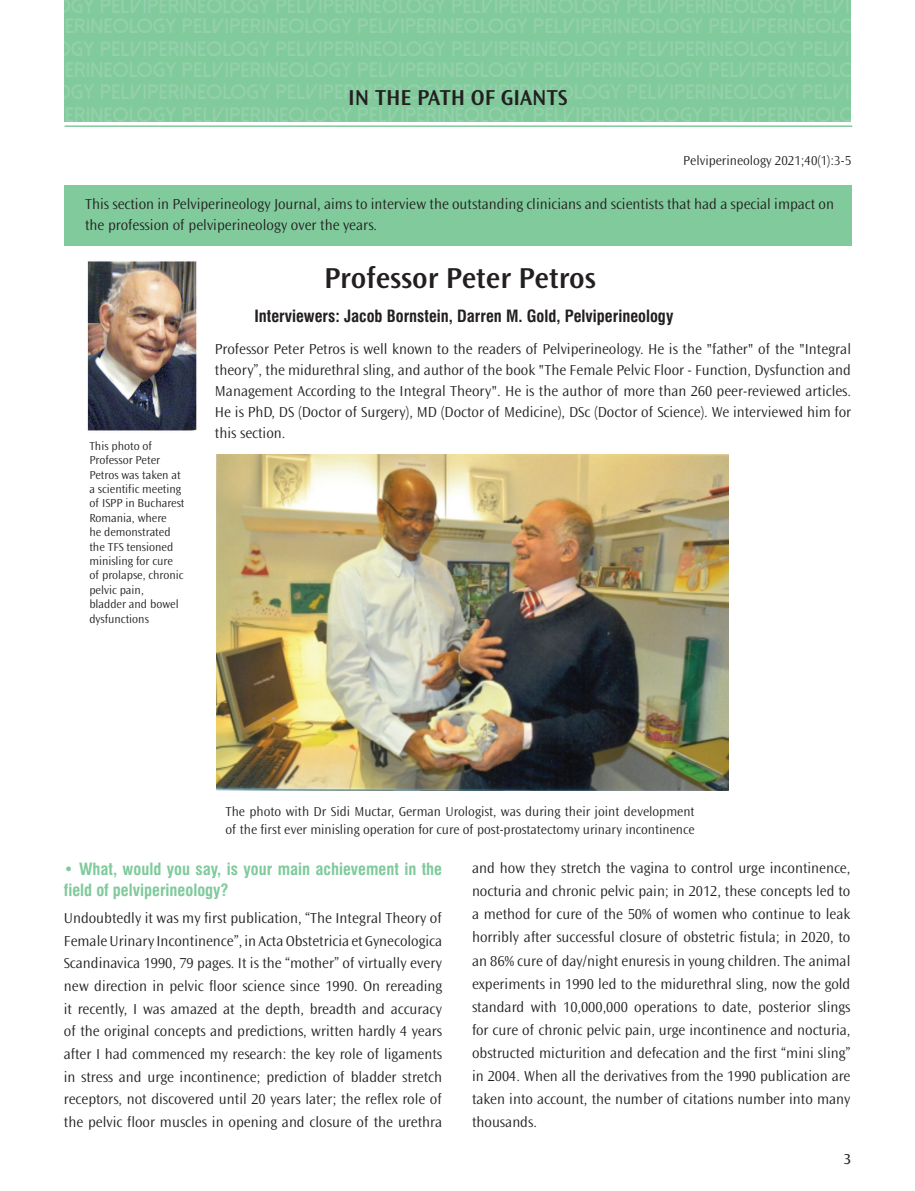
<style>
.page{position:relative;width:915px;height:1191px;background:#fff}
.page>*{position:absolute;margin:0;border:0;box-sizing:border-box;transform-origin:0 0}
.t1{font:600 30px "Ocean Sans Std";color:#231f20}
.t2{font:600 22.5px "Ocean Sans Std";color:#231f20}
.t3{font:16.5px/21.1px "Swiss Condensed Bold Tr";color:#80ca9c}
.t4{font:16.5px "Swiss Condensed Bold Tr";color:#231f20}
.t5{font:300 15px/23.1px "Ocean Sans Std";color:#231f20;text-align:justify}
.t6{font:15px "Ocean Sans Std";color:#231f20}
.t7{font:300 13.5px/18px "Ocean Sans Std";color:#231f20}
.t8{font:300 12px/14.4px "Ocean Sans Std";color:#231f20}
</style>
<div class="page">
<div style="left:64px;top:0;width:786px;height:122px;background:#80ca9c"></div>
<hr style="left:65px;top:125px;width:787px;height:2px;background:#80ca9c">
<div style="left:64px;top:185px;width:786px;height:61px;background:#80ca9c"></div>
<img style="left:87px;top:261px;width:110px;height:170px">
<img style="left:216px;top:454px;width:512px;height:336px">
<h2 class="t2" style="left:348px;top:85px;width:220px">IN THE PATH OF GIANTS</h2>
<p class="t7" style="left:683px;top:152px;width:169px">Pelviperineology 2021;40(1):3-5</p>
<p class="t5" style="left:85px;top:194px;width:750px;line-height:21px">This section in Pelviperineology Journal, aims to interview the outstanding clinicians and scientists that had a special impact on the profession of pelviperineology over the years.</p>
<h1 class="t1" style="left:324px;top:261px;width:273px">Professor Peter Petros</h1>
<p class="t4" style="left:254px;top:306px;width:420px">Interviewers: Jacob Bornstein, Darren M. Gold, Pelviperineology</p>
<p class="t8" style="left:89px;top:439px;width:97px">This photo of<br>Professor Peter<br>Petros was taken at a scientific meeting of ISPP in Bucharest<br>Romania, where<br>he demonstrated the TFS tensioned minisling for cure of prolapse, chronic pelvic pain,<br>bladder and bowel dysfunctions</p>
<p class="t5" style="left:215px;top:339px;width:637px;line-height:21px">Professor Peter Petros is well known to the readers of Pelviperineology. He is the "father" of the "Integral theory”, the midurethral sling, and author of the book "The Female Pelvic Floor - Function, Dysfunction and Management According to the Integral Theory". He is the author of more than 260 peer-reviewed articles.<br>He is PhD, DS (Doctor of Surgery), MD (Doctor of Medicine), DSc (Doctor of Science). We interviewed him for this section.</p>
<p class="t7" style="left:225px;top:802px;width:470px">The photo with Dr Sidi Muctar, German Urologist, was during their joint development of the first ever minisling operation for cure of post-prostatectomy urinary incontinence</p>
<p class="t3" style="left:64px;top:858px;width:380px">• What, would you say, is your main achievement in the field of pelviperineology?</p>
<p class="t5" style="left:64px;top:907px;width:380px;line-height:22.6px">Undoubtedly it was my first publication, “The Integral Theory of Female Urinary Incontinence”, in Acta Obstetricia et Gynecologica Scandinavica 1990, 79 pages. It is the “mother” of virtually every new direction in pelvic floor science since 1990. On rereading it recently, I was amazed at the depth, breadth and accuracy of the original concepts and predictions, written hardly 4 years after I had commenced my research: the key role of ligaments in stress and urge incontinence; prediction of bladder stretch receptors, not discovered until 20 years later; the reflex role of the pelvic floor muscles in opening and closure of the urethra</p>
<p class="t5" style="left:472px;top:857px;width:380px">and how they stretch the vagina to control urge incontinence, nocturia and chronic pelvic pain; in 2012, these concepts led to a method for cure of the 50% of women who continue to leak horribly after successful closure of obstetric fistula; in 2020, to an 86% cure of day/night enuresis in young children. The animal experiments in 1990 led to the midurethral sling, now the gold standard with 10,000,000 operations to date, posterior slings for cure of chronic pelvic pain, urge incontinence and nocturia, obstructed micturition and defecation and the first “mini sling” in 2004. When all the derivatives from the 1990 publication are taken into account, the number of citations number into many thousands.</p>
<p class="t6" style="left:843px;top:1150px;width:9px">3</p>
</div>
